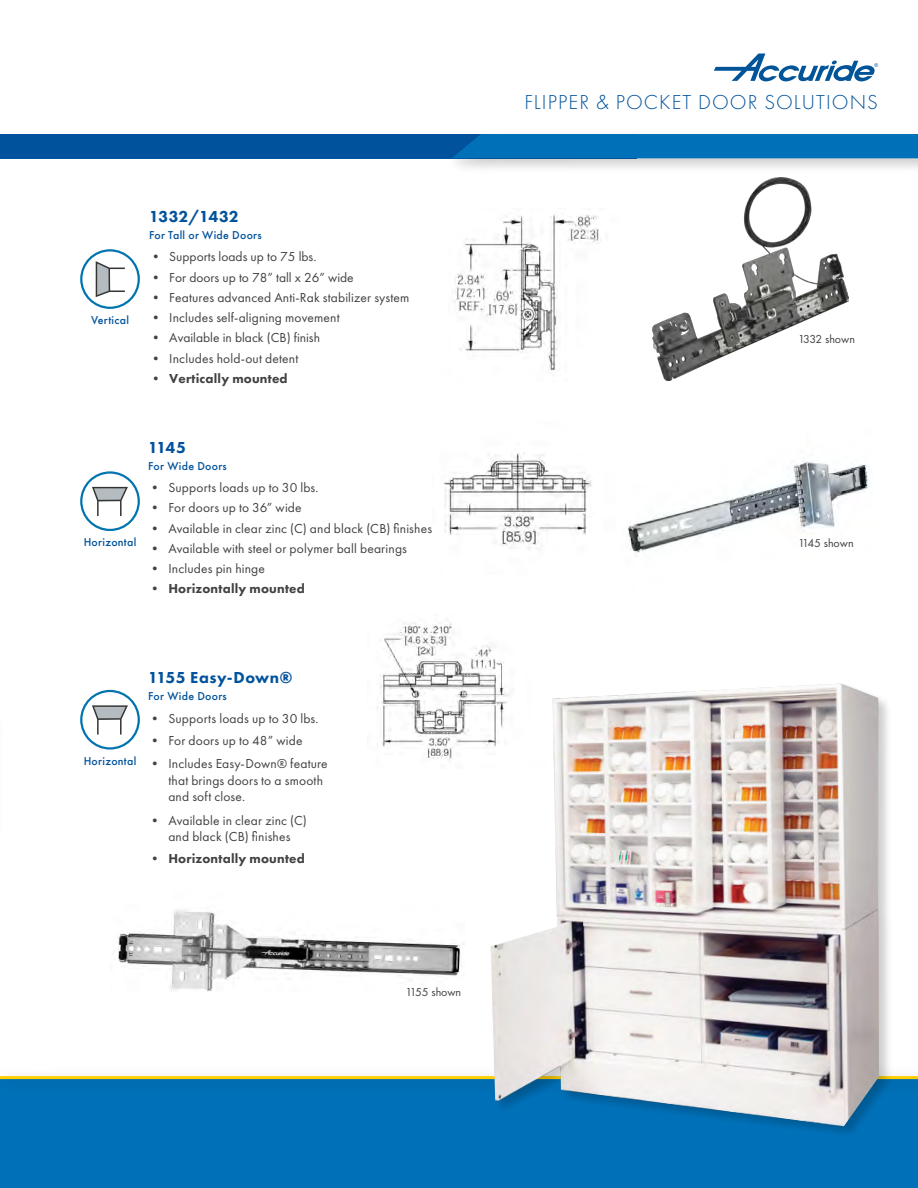
<style>
.page{position:relative;width:918px;height:1188px;background:#fff}
.page>*{position:absolute;margin:0;border:0;box-sizing:border-box;transform-origin:0 0}
.t1{font:300 21px "Futura PT";letter-spacing:.05em;color:#00529c}
.t2{font:800 16.5px "Futura PT";letter-spacing:.01em;color:#00529c}
.t3{font:13.5px/16.5px "Futura PT";letter-spacing:.01em;color:#414042}
.t4{font:800 13.5px "Futura PT";letter-spacing:.015em;color:#414042}
.t5{font:12px "Futura PT";color:#414042}
.t6{font:500 10.5px "Futura";letter-spacing:.025em;color:#00529c}
.s1{font-weight:400}
</style>
<div class="page">
<div style="left:0;top:134px;width:637px;height:24px;background:#00529c"></div>
<div style="left:448px;top:128px;width:470px;height:46px;background:#000;opacity:.2"></div>
<div style="left:451px;top:134px;width:467px;height:24px;background:#0071b9"></div>
<img style="left:114px;top:910px;width:351px;height:82px">
<svg style="left:714px;top:54px;width:164px;height:28px"></svg>
<img style="left:377px;top:622px;width:127px;height:139px">
<img style="left:454px;top:208px;width:147px;height:168px">
<img style="left:443px;top:453px;width:149px;height:96px">
<div style="left:0;top:1078px;width:918px;height:110px;background:#0071b9"></div>
<div style="left:0;top:1064px;width:918px;height:34px;background:#000;opacity:.25"></div>
<hr style="left:0;top:1076px;width:918px;height:3px;background:#ffcf01">
<img style="left:653px;top:178px;width:196px;height:202px">
<img style="left:628px;top:461px;width:242px;height:93px">
<svg style="left:80px;top:249px;width:60px;height:60px"></svg>
<svg style="left:80px;top:471px;width:60px;height:60px"></svg>
<svg style="left:80px;top:690px;width:60px;height:60px"></svg>
<div style="left:489px;top:682px;width:404px;height:457px;background:#000;opacity:.2"></div>
<img style="left:491px;top:684px;width:388px;height:443px">
<hr style="left:0;top:704px;width:2px;height:482px;background:#000;opacity:.15">
<p class="t6" style="left:91px;top:313px;width:40px">Vertical</p>
<p class="t2" style="left:149px;top:207px;width:91px">1332/1432</p>
<p class="t6" style="left:149px;top:228px;width:114px">For Tall or Wide Doors</p>
<p class="t3" style="left:149px;top:249px;width:169px">• Supports loads up to 75 lbs.</p>
<p class="t3" style="left:149px;top:269px;width:206px">• For doors up to 78” tall x 26” wide</p>
<p class="t3" style="left:149px;top:289px;width:262px">• Features advanced Anti-Rak stabilizer system</p>
<p class="t3" style="left:149px;top:309px;width:192px">• Includes self-aligning movement</p>
<p class="t3" style="left:149px;top:330px;width:173px">• Available in black (CB) finish</p>
<p class="t3" style="left:149px;top:350px;width:151px">• Includes hold-out detent</p>
<p class="t4" style="left:149px;top:370px;width:140px"><span class="s1">•</span> Vertically mounted</p>
<p class="t6" style="left:84px;top:535px;width:54px">Horizontal</p>
<p class="t2" style="left:148px;top:437px;width:39px">1145</p>
<p class="t6" style="left:148px;top:459px;width:80px">For Wide Doors</p>
<p class="t3" style="left:148px;top:479px;width:172px">• Supports loads up to 30 lbs.</p>
<p class="t3" style="left:148px;top:500px;width:155px">• For doors up to 36” wide</p>
<p class="t3" style="left:148px;top:520px;width:286px">• Available in clear zinc (C) and black (CB) finishes</p>
<p class="t3" style="left:148px;top:540px;width:260px">• Available with steel or polymer ball bearings</p>
<p class="t3" style="left:148px;top:560px;width:118px">• Includes pin hinge</p>
<p class="t4" style="left:148px;top:580px;width:158px"><span class="s1">•</span> Horizontally mounted</p>
<p class="t6" style="left:84px;top:754px;width:54px">Horizontal</p>
<p class="t2" style="left:148px;top:667px;width:146px">1155 Easy-Down®</p>
<p class="t6" style="left:148px;top:688px;width:80px">For Wide Doors</p>
<p class="t3" style="left:148px;top:711px;width:172px">• Supports loads up to 30 lbs.</p>
<p class="t3" style="left:148px;top:732px;width:156px">• For doors up to 48” wide</p>
<p class="t3" style="left:168px;top:756px;width:161px;text-indent:-20px">• Includes Easy-Down® feature that brings doors to a smooth and soft close.</p>
<p class="t3" style="left:148px;top:812px;width:160px;text-align:center">• Available in clear zinc (C) and black (CB) finishes</p>
<p class="t4" style="left:148px;top:850px;width:158px"><span class="s1">•</span> Horizontally mounted</p>
<p class="t5" style="left:406px;top:985px;width:57px">1155 shown</p>
<h1 class="t1" style="left:524px;top:90px;width:355px">FLIPPER &amp; POCKET DOOR SOLUTIONS</h1>
<p class="t5" style="left:798px;top:331px;width:59px">1332 shown</p>
<p class="t5" style="left:798px;top:536px;width:57px">1145 shown</p>
</div>
